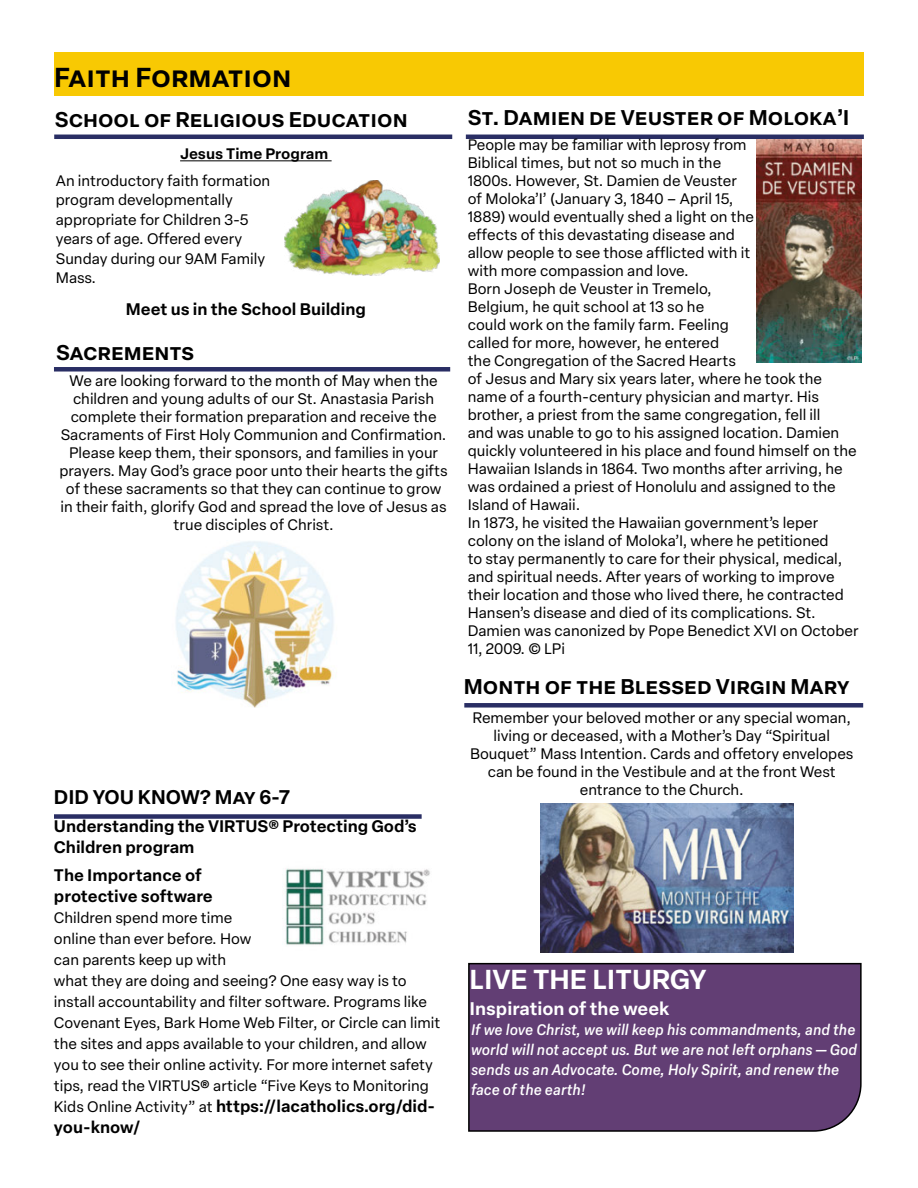
<style>
.page{position:relative;width:918px;height:1188px;background:#fff}
.page>*{position:absolute;margin:0;border:0;box-sizing:border-box;transform-origin:0 0}
.t1{font:600 27px "Elza Text";color:#000}
.t2{font:600 27px "Elza Text";color:#fff}
.t3{font:600 21px "Elza Text";color:#000}
.t4{font:600 19.5px "Elza Text";color:#000}
.t5{font:600 18px "Elza Text";color:#fff}
.t6{font:600 16.5px/21px "Elza Text";color:#000}
.t7{font:15px/18px "Elza Text";color:#000}
.t8{font:italic 500 15px/19.8px "Elza Text";color:#fff}
.t9{font:600 15px "Elza Text";color:#000}
.s1{font-weight:400;font-size:15px}
</style>
<div class="page">
<div style="left:54px;top:53px;width:810px;height:43px;background:#f8c903"></div>
<div style="left:54px;top:814px;width:368px;height:5px;background:#292e64"></div>
<hr style="left:54px;top:135px;width:398px;height:4px;background:#292e64">
<hr style="left:180px;top:160px;width:152px;height:1px;background:#000">
<img style="left:284px;top:181px;width:155px;height:94px">
<img style="left:285px;top:868px;width:145px;height:77px">
<div style="left:54px;top:367px;width:396px;height:5px;background:#292e64"></div>
<div style="left:464px;top:703px;width:399px;height:5px;background:#292e64"></div>
<img style="left:176px;top:541px;width:158px;height:166px">
<div style="left:468px;top:962px;width:394px;height:170px;background:#623e74"></div>
<hr style="left:466px;top:135px;width:398px;height:4px;background:#292e64">
<img style="left:541px;top:804px;width:253px;height:149px">
<img style="left:756px;top:139px;width:105px;height:224px">
<p class="t1" style="left:54px;top:56px;width:239px">Faith Formation</p>
<p class="t3" style="left:55px;top:103px;width:354px">School of Religious Education</p>
<p class="t9" style="left:180px;top:142px;width:150px">Jesus Time Program</p>
<p class="t7" style="left:56px;top:170px;width:216px;line-height:19.5px">An introductory faith formation program developmentally appropriate for Children 3-5 years of age. Offered every<br>Sunday during our 9AM Family<br>Mass.</p>
<p class="t6" style="left:126px;top:297px;width:242px">Meet us in the School Building</p>
<p class="t3" style="left:56px;top:336px;width:140px">Sacrements</p>
<p class="t7" style="left:60px;top:371px;width:390px;text-align:center">We are looking forward to the month of May when the children and young adults of our St. Anastasia Parish complete their formation preparation and receive the Sacraments of First Holy Communion and Confirmation.<br>Please keep them, their sponsors, and families in your prayers. May God’s grace poor unto their hearts the gifts of these sacraments so that they can continue to grow in their faith, glorify God and spread the love of Jesus as true disciples of Christ.</p>
<p class="t4" style="left:54px;top:782px;width:238px">DID YOU KNOW? May 6-7</p>
<p class="t6" style="left:54px;top:815px;width:364px">Understanding the VIRTUS® Protecting God’s<br>Children program</p>
<p class="t6" style="left:54px;top:864px;width:160px">The Importance of protective software</p>
<p class="t7" style="left:54px;top:906px;width:388px;line-height:21px">Children spend more time<br>online than ever before. How<br>can parents keep up with<br>what they are doing and seeing? One easy way is to install accountability and filter software. Programs like Covenant Eyes, Bark Home Web Filter, or Circle can limit the sites and apps available to your children, and allow you to see their online activity. For more internet safety tips, read the VIRTUS® article “Five Keys to Monitoring</p>
<p class="t6" style="left:54px;top:1095px;width:383px"><span class="s1">Kids Online Activity” at</span> https://lacatholics.org/did&shy;you-know/</p>
<p class="t3" style="left:468px;top:101px;width:383px">St. Damien de Veuster of Moloka’I</p>
<p class="t7" style="left:468px;top:135px;width:288px">People may be familiar with leprosy from Biblical times, but not so much in the 1800s. However, St. Damien de Veuster of Moloka’I’ (January 3, 1840 – April 15, 1889) would eventually shed a light on the effects of this devastating disease and allow people to see those afflicted with it with more compassion and love.</p>
<p class="t7" style="left:468px;top:279px;width:390px">Born Joseph de Veuster in Tremelo,<br>Belgium, he quit school at 13 so he<br>could work on the family farm. Feeling<br>called for more, however, he entered<br>the Congregation of the Sacred Hearts<br>of Jesus and Mary six years later, where he took the name of a fourth-century physician and martyr. His brother, a priest from the same congregation, fell ill<br>and was unable to go to his assigned location. Damien quickly volunteered in his place and found himself on the Hawaiian Islands in 1864. Two months after arriving, he was ordained a priest of Honolulu and assigned to the Island of Hawaii.</p>
<p class="t7" style="left:468px;top:513px;width:392px">In 1873, he visited the Hawaiian government’s leper colony on the island of Moloka’I, where he petitioned<br>to stay permanently to care for their physical, medical, and spiritual needs. After years of working to improve their location and those who lived there, he contracted Hansen’s disease and died of its complications. St.<br>Damien was canonized by Pope Benedict XVI on October 11, 2009. © LPi</p>
<p class="t3" style="left:464px;top:670px;width:388px">Month of the Blessed Virgin Mary</p>
<p class="t7" style="left:472px;top:708px;width:380px">Remember your beloved mother or any special woman,</p>
<p class="t7" style="left:470px;top:726px;width:385px;text-align:center">living or deceased, with a Mother’s Day “Spiritual<br>Bouquet” Mass Intention. Cards and offetory envelopes</p>
<p class="t7" style="left:488px;top:762px;width:349px;text-align:center">can be found in the Vestibule and at the front West entrance to the Church.</p>
<p class="t2" style="left:469px;top:958px;width:239px">LIVE THE LITURGY</p>
<p class="t5" style="left:469px;top:995px;width:201px">Inspiration of the week</p>
<p class="t8" style="left:471px;top:1020px;width:388px">If we love Christ, we will keep his commandments, and the world will not accept us. But we are not left orphans — God sends us an Advocate. Come, Holy Spirit, and renew the face of the earth!</p>
</div>
